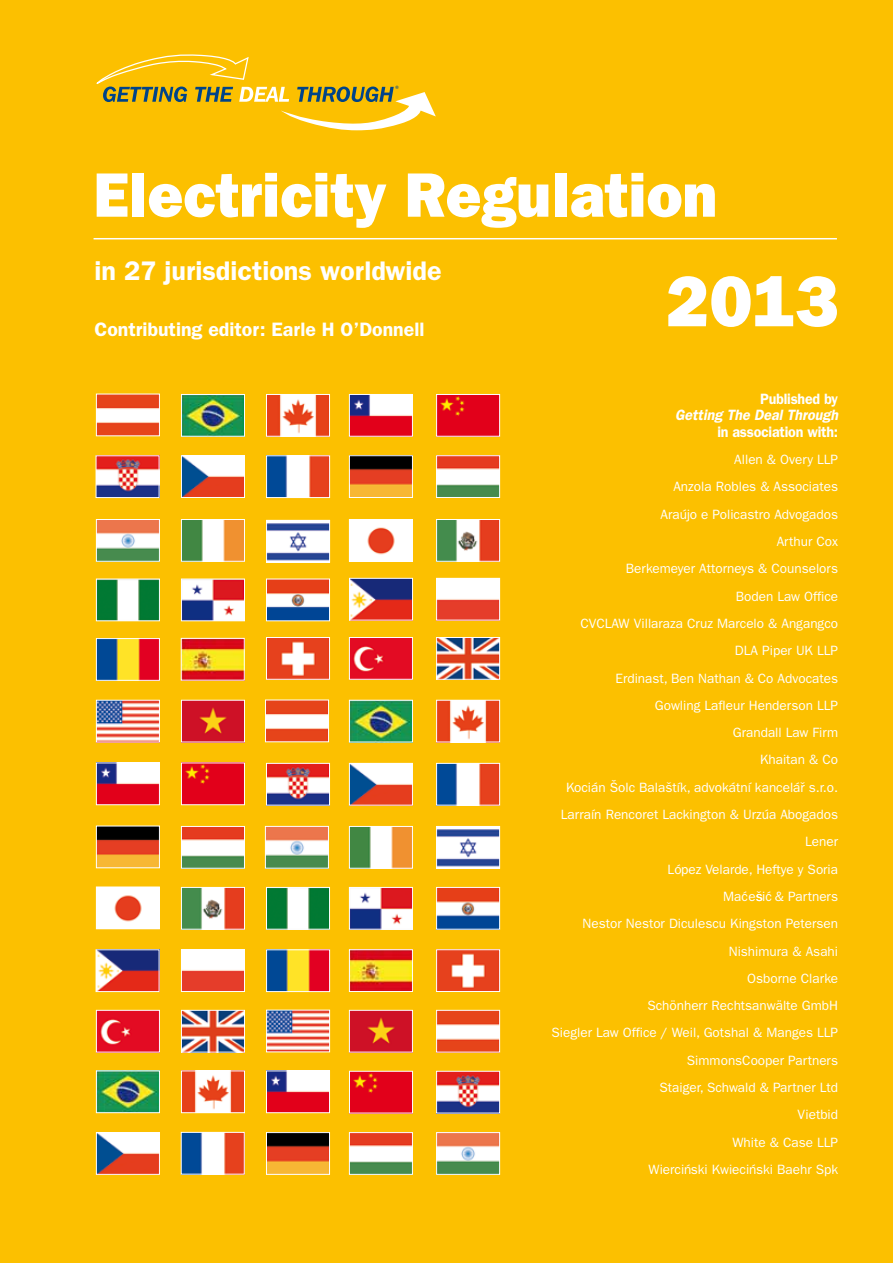
<style>
.page{position:relative;width:893px;height:1263px;background:#fcc000}
.page>*{position:absolute;margin:0;border:0;box-sizing:border-box;transform-origin:0 0}
.t1{font:800 72px "Franklin Gothic";color:#fff}
.t2{font:800 63px "Franklin Gothic";color:#fff;scale:.95 1}
.t3{font:600 27px "Franklin Gothic";color:#fff}
.t4{font:600 19.5px "Franklin Gothic";color:#fff}
.t5{font:600 15px "Franklin Gothic";letter-spacing:-.015em;color:#fff;scale:.95 1}
.t6{font:italic 600 15px "Franklin Gothic";color:#fff;scale:.95 1}
.t7{font:13.5px/27.3px "Franklin Gothic";color:#fff;text-align:right}
.t8{font:7.65px "Franklin Gothic";color:#004489}
</style>
<div class="page">
<svg style="left:96px;top:54px;width:340px;height:76px;background:#ecbd1e"></svg>
<hr style="left:94px;top:238px;width:743px;height:1px;background:#fff">
<img style="left:98px;top:521px;width:60px;height:39px">
<div style="left:96px;top:519px;width:64px;height:43px;border:1px solid #fff"></div>
<img style="left:438px;top:457px;width:60px;height:39px">
<div style="left:436px;top:455px;width:64px;height:43px;border:1px solid #fff"></div>
<img style="left:183px;top:457px;width:60px;height:39px">
<div style="left:181px;top:455px;width:64px;height:43px;border:1px solid #fff"></div>
<img style="left:351px;top:457px;width:60px;height:39px">
<div style="left:349px;top:455px;width:64px;height:43px;border:1px solid #fff"></div>
<img style="left:438px;top:521px;width:60px;height:39px">
<div style="left:436px;top:519px;width:64px;height:43px;border:1px solid #fff"></div>
<img style="left:351px;top:521px;width:60px;height:39px">
<img style="left:98px;top:581px;width:60px;height:38px">
<div style="left:96px;top:579px;width:64px;height:42px;border:1px solid #fff"></div>
<img style="left:183px;top:521px;width:60px;height:39px">
<div style="left:181px;top:519px;width:64px;height:43px;border:1px solid #fff"></div>
<img style="left:98px;top:702px;width:60px;height:38px">
<div style="left:96px;top:700px;width:64px;height:42px;border:1px solid #fff"></div>
<img style="left:268px;top:639px;width:60px;height:39px">
<div style="left:266px;top:637px;width:64px;height:43px;border:1px solid #fff"></div>
<img style="left:438px;top:639px;width:60px;height:39px">
<div style="left:436px;top:637px;width:64px;height:43px;border:1px solid #fff"></div>
<img style="left:351px;top:639px;width:60px;height:39px">
<div style="left:349px;top:637px;width:64px;height:43px;border:1px solid #fff"></div>
<img style="left:438px;top:702px;width:60px;height:38px">
<div style="left:436px;top:700px;width:64px;height:42px;border:1px solid #fff"></div>
<img style="left:267px;top:702px;width:60px;height:38px">
<div style="left:265px;top:700px;width:64px;height:42px;border:1px solid #fff"></div>
<img style="left:351px;top:702px;width:60px;height:38px">
<div style="left:349px;top:700px;width:64px;height:42px;border:1px solid #fff"></div>
<img style="left:98px;top:764px;width:60px;height:39px">
<div style="left:96px;top:762px;width:64px;height:43px;border:1px solid #fff"></div>
<img style="left:183px;top:702px;width:60px;height:38px">
<div style="left:181px;top:700px;width:64px;height:42px;border:1px solid #fff"></div>
<img style="left:98px;top:640px;width:60px;height:39px">
<div style="left:96px;top:638px;width:64px;height:43px;border:1px solid #fff"></div>
<img style="left:183px;top:581px;width:60px;height:38px">
<div style="left:181px;top:579px;width:64px;height:42px;border:1px solid #fff"></div>
<img style="left:268px;top:581px;width:60px;height:38px">
<div style="left:266px;top:579px;width:64px;height:42px;border:1px solid #fff"></div>
<img style="left:351px;top:765px;width:60px;height:38px">
<div style="left:349px;top:763px;width:64px;height:42px;border:1px solid #fff"></div>
<img style="left:438px;top:765px;width:60px;height:38px">
<div style="left:436px;top:763px;width:64px;height:42px;border:1px solid #fff"></div>
<img style="left:183px;top:764px;width:60px;height:39px">
<div style="left:181px;top:762px;width:64px;height:43px;border:1px solid #fff"></div>
<img style="left:268px;top:765px;width:60px;height:38px">
<div style="left:266px;top:763px;width:64px;height:42px;border:1px solid #fff"></div>
<img style="left:351px;top:580px;width:60px;height:38px">
<div style="left:349px;top:578px;width:64px;height:42px;border:1px solid #fff"></div>
<img style="left:183px;top:640px;width:60px;height:38px">
<div style="left:181px;top:638px;width:64px;height:42px;border:1px solid #fff"></div>
<img style="left:268px;top:522px;width:60px;height:38px">
<div style="left:266px;top:520px;width:64px;height:42px;border:1px solid #fff"></div>
<img style="left:268px;top:457px;width:60px;height:39px">
<div style="left:266px;top:455px;width:64px;height:43px;border:1px solid #fff"></div>
<img style="left:98px;top:457px;width:59px;height:39px">
<div style="left:96px;top:455px;width:63px;height:43px;border:1px solid #fff"></div>
<img style="left:267px;top:828px;width:60px;height:38px">
<div style="left:265px;top:826px;width:64px;height:42px;border:1px solid #fff"></div>
<img style="left:351px;top:828px;width:60px;height:38px">
<div style="left:349px;top:826px;width:64px;height:42px;border:1px solid #fff"></div>
<img style="left:98px;top:828px;width:60px;height:38px">
<div style="left:96px;top:826px;width:64px;height:42px;border:1px solid #fff"></div>
<img style="left:183px;top:828px;width:60px;height:38px">
<div style="left:181px;top:826px;width:64px;height:42px;border:1px solid #fff"></div>
<img style="left:438px;top:828px;width:60px;height:38px">
<div style="left:436px;top:826px;width:64px;height:42px;border:1px solid #fff"></div>
<img style="left:268px;top:396px;width:60px;height:39px">
<div style="left:266px;top:394px;width:64px;height:43px;border:1px solid #fff"></div>
<img style="left:351px;top:396px;width:60px;height:39px">
<div style="left:349px;top:394px;width:64px;height:43px;border:1px solid #fff"></div>
<img style="left:98px;top:396px;width:60px;height:38px">
<div style="left:96px;top:394px;width:64px;height:42px;border:1px solid #fff"></div>
<img style="left:183px;top:396px;width:60px;height:39px">
<div style="left:181px;top:394px;width:64px;height:43px;border:1px solid #fff"></div>
<img style="left:438px;top:396px;width:60px;height:39px">
<div style="left:436px;top:394px;width:64px;height:43px;border:1px solid #fff"></div>
<img style="left:438px;top:580px;width:60px;height:38px">
<div style="left:436px;top:578px;width:64px;height:42px;border:1px solid #fff"></div>
<img style="left:98px;top:1012px;width:60px;height:38px">
<div style="left:96px;top:1010px;width:64px;height:42px;border:1px solid #fff"></div>
<img style="left:438px;top:951px;width:60px;height:39px">
<div style="left:436px;top:949px;width:64px;height:43px;border:1px solid #fff"></div>
<img style="left:183px;top:951px;width:60px;height:39px">
<div style="left:181px;top:949px;width:64px;height:43px;border:1px solid #fff"></div>
<img style="left:351px;top:951px;width:60px;height:39px">
<div style="left:349px;top:949px;width:64px;height:43px;border:1px solid #fff"></div>
<img style="left:438px;top:1012px;width:60px;height:38px">
<div style="left:436px;top:1010px;width:64px;height:42px;border:1px solid #fff"></div>
<img style="left:351px;top:1012px;width:60px;height:38px">
<div style="left:349px;top:1010px;width:64px;height:42px;border:1px solid #fff"></div>
<img style="left:98px;top:1072px;width:60px;height:39px">
<div style="left:96px;top:1070px;width:64px;height:43px;border:1px solid #fff"></div>
<img style="left:183px;top:1012px;width:60px;height:38px">
<div style="left:181px;top:1010px;width:64px;height:42px;border:1px solid #fff"></div>
<img style="left:268px;top:1134px;width:60px;height:39px">
<div style="left:266px;top:1132px;width:64px;height:43px;border:1px solid #fff"></div>
<img style="left:438px;top:1134px;width:60px;height:39px">
<div style="left:436px;top:1132px;width:64px;height:43px;border:1px solid #fff"></div>
<img style="left:351px;top:1134px;width:60px;height:39px">
<div style="left:349px;top:1132px;width:64px;height:43px;border:1px solid #fff"></div>
<img style="left:98px;top:1134px;width:60px;height:39px">
<div style="left:96px;top:1132px;width:64px;height:43px;border:1px solid #fff"></div>
<img style="left:183px;top:1072px;width:60px;height:39px">
<div style="left:181px;top:1070px;width:64px;height:43px;border:1px solid #fff"></div>
<img style="left:268px;top:1072px;width:60px;height:39px">
<div style="left:266px;top:1070px;width:64px;height:43px;border:1px solid #fff"></div>
<img style="left:351px;top:1073px;width:60px;height:38px">
<div style="left:349px;top:1071px;width:64px;height:42px;border:1px solid #fff"></div>
<img style="left:183px;top:1134px;width:60px;height:38px">
<div style="left:181px;top:1132px;width:64px;height:42px;border:1px solid #fff"></div>
<img style="left:268px;top:1012px;width:60px;height:38px">
<div style="left:266px;top:1010px;width:64px;height:42px;border:1px solid #fff"></div>
<img style="left:268px;top:951px;width:60px;height:39px">
<div style="left:266px;top:949px;width:64px;height:43px;border:1px solid #fff"></div>
<img style="left:98px;top:951px;width:59px;height:39px">
<div style="left:96px;top:949px;width:63px;height:43px;border:1px solid #fff"></div>
<img style="left:268px;top:889px;width:60px;height:38px">
<div style="left:266px;top:887px;width:64px;height:42px;border:1px solid #fff"></div>
<img style="left:351px;top:889px;width:60px;height:38px">
<div style="left:349px;top:887px;width:64px;height:42px;border:1px solid #fff"></div>
<img style="left:98px;top:889px;width:60px;height:38px">
<img style="left:183px;top:889px;width:60px;height:38px">
<div style="left:181px;top:887px;width:64px;height:42px;border:1px solid #fff"></div>
<img style="left:438px;top:889px;width:60px;height:38px">
<div style="left:436px;top:887px;width:64px;height:42px;border:1px solid #fff"></div>
<img style="left:438px;top:1073px;width:60px;height:38px">
<div style="left:436px;top:1071px;width:64px;height:42px;border:1px solid #fff"></div>
<p class="t8" style="left:395px;top:84px;width:7px">®</p>
<h2 class="t2" style="left:94px;top:158px;width:658px">Electricity Regulation</h2>
<h3 class="t3" style="left:94px;top:255px;width:349px">in 27 jurisdictions worldwide</h3>
<h3 class="t4" style="left:94px;top:318px;width:331px">Contributing editor: Earle H O’Donnell</h3>
<h1 class="t1" style="left:666px;top:259px;width:174px">2013</h1>
<p class="t5" style="left:760px;top:390px;width:84px">Published by</p>
<p class="t6" style="left:675px;top:406px;width:173px">Getting The Deal Through</p>
<p class="t5" style="left:717px;top:423px;width:129px">in association with:</p>
<p class="t7" style="left:552px;top:446px;width:288px">Allen &amp; Overy LLP<br>Anzola Robles &amp; Associates<br>Araújo e Policastro Advogados<br>Arthur Cox<br>Berkemeyer Attorneys &amp; Counselors<br>Boden Law Office<br>CVCLAW Villaraza Cruz Marcelo &amp; Angangco<br>DLA Piper UK LLP<br>Erdinast, Ben Nathan &amp; Co Advocates<br>Gowling Lafleur Henderson LLP<br>Grandall Law Firm<br>Khaitan &amp; Co<br>Kocián Šolc Balaštík, advokátní kancelárˇ s.r.o.<br>Larraín Rencoret Lackington &amp; Urzúa Abogados<br>Lener<br>Lo´pez Velarde, Heftye y Soria<br>Mac´esˇic´ &amp; Partners<br>Nestor Nestor Diculescu Kingston Petersen<br>Nishimura &amp; Asahi<br>Osborne Clarke<br>Schönherr Rechtsanwälte GmbH<br>Siegler Law Office / Weil, Gotshal &amp; Manges LLP<br>SimmonsCooper Partners<br>Staiger, Schwald &amp; Partner Ltd<br>Vietbid<br>White &amp; Case LLP<br>Wiercin´ski Kwiecin´ski Baehr Spk</p>
</div>
